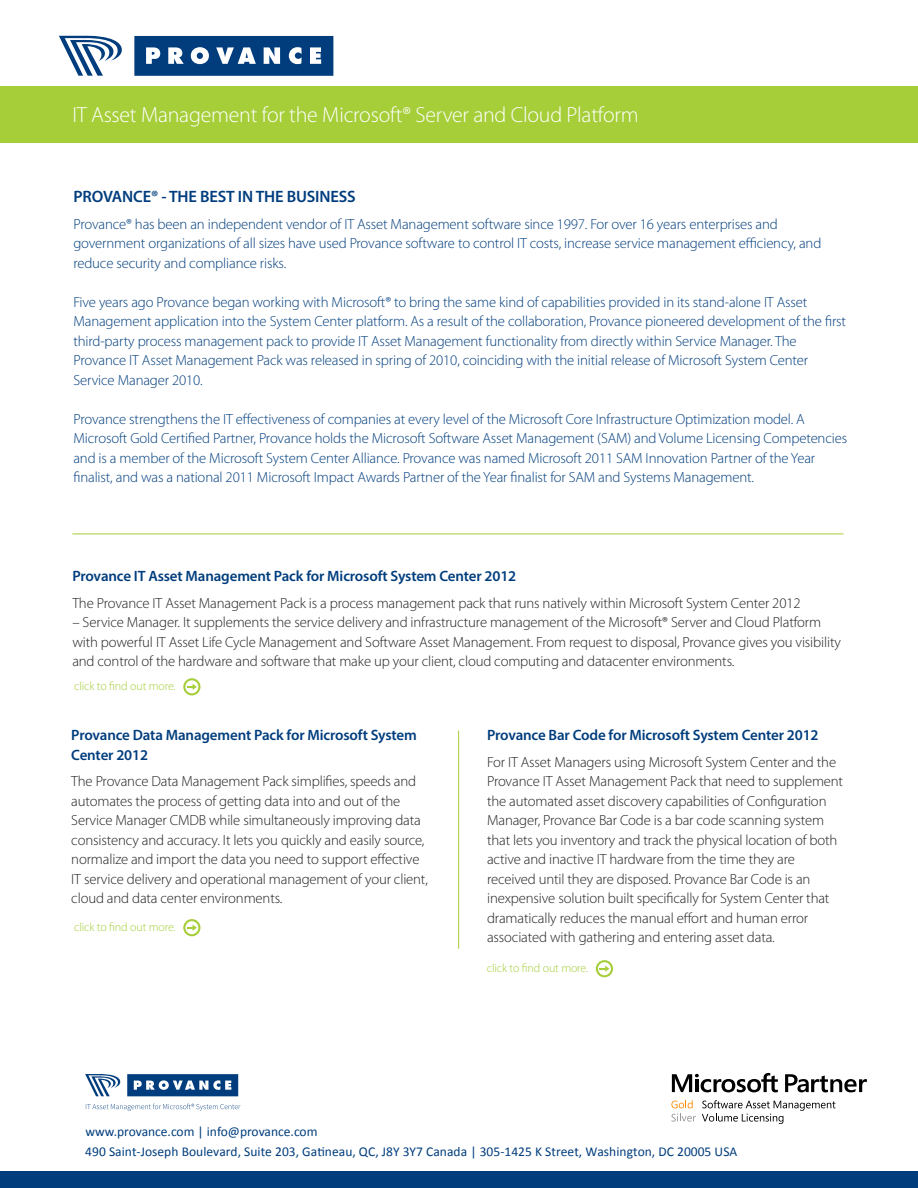
<style>
.page{position:relative;width:918px;height:1188px;background:#fff}
.page>*{position:absolute;margin:0;border:0;box-sizing:border-box;transform-origin:0 0}
.body{font:300 21.9px "Myriad Pro";letter-spacing:-.01em;color:#fff}
.body-2{font:600 16.5px "Myriad Pro";letter-spacing:-.01em;color:#013d7d}
.body-3{font:600 15px/19.5px "Myriad Pro";letter-spacing:-.01em;color:#013d7d}
.body-4{font:300 14.7px/19.5px "Myriad Pro";letter-spacing:-.01em;color:#231f20}
.body-5{font:300 14.7px/19.5px "Myriad Pro";letter-spacing:-.01em;color:#013d7d}
.t1{font:13.5px/19.5px "Calibri";letter-spacing:.005em;color:#013d7d}
.body-6{font:300 12px "Myriad Pro";letter-spacing:-.01em;color:#a6ce39}
</style>
<div class="page">
<div style="left:0;top:86px;width:918px;height:56px;background:#a6ce39"></div>
<svg style="left:59px;top:35px;width:63px;height:41px"></svg>
<svg style="left:134px;top:36px;width:199px;height:40px"></svg>
<hr style="left:72px;top:534px;width:771px;height:1px;background:#a6ce39">
<hr style="left:458px;top:731px;width:1px;height:218px;background:#a6ce39">
<div style="left:0;top:1171px;width:918px;height:17px;background:#013d7d"></div>
<svg style="left:86px;top:1104px;width:155px;height:7px"></svg>
<svg style="left:85px;top:1074px;width:153px;height:22px"></svg>
<div style="left:183px;top:919px;width:17px;height:17px;border:2px solid #a6ce39;border-radius:50%"></div>
<svg style="left:187px;top:925px;width:10px;height:6px"></svg>
<div style="left:596px;top:960px;width:17px;height:17px;border:2px solid #a6ce39;border-radius:50%"></div>
<svg style="left:599px;top:966px;width:10px;height:6px"></svg>
<div style="left:183px;top:678px;width:17px;height:17px;border:2px solid #a6ce39;border-radius:50%"></div>
<svg style="left:187px;top:684px;width:10px;height:6px"></svg>
<svg style="left:671px;top:1100px;width:25px;height:22px"></svg>
<svg style="left:702px;top:1100px;width:133px;height:24px"></svg>
<svg style="left:672px;top:1073px;width:106px;height:19px"></svg>
<svg style="left:785px;top:1074px;width:82px;height:18px"></svg>
<p class="body" style="left:72px;top:103px;width:568px">IT Asset Management for the Microsoft® Server and Cloud Platform</p>
<p class="body-2" style="left:73px;top:186px;width:284px">PROVANCE® - THE BEST IN THE BUSINESS</p>
<p class="body-5" style="left:73px;top:214px;width:749px">Provance® has been an independent vendor of IT Asset Management software since 1997. For over 16 years enterprises and government organizations of all sizes have used Provance software to control IT costs, increase service management efficiency, and reduce security and compliance risks.</p>
<p class="body-5" style="left:73px;top:292px;width:774px">Five years ago Provance began working with Microsoft® to bring the same kind of capabilities provided in its stand-alone IT Asset Management application into the System Center platform. As a result of the collaboration, Provance pioneered development of the first third-party process management pack to provide IT Asset Management functionality from directly within Service Manager. The Provance IT Asset Management Pack was released in spring of 2010, coinciding with the initial release of Microsoft System Center Service Manager 2010.</p>
<p class="body-5" style="left:73px;top:409px;width:775px">Provance strengthens the IT effectiveness of companies at every level of the Microsoft Core Infrastructure Optimization model. A Microsoft Gold Certified Partner, Provance holds the Microsoft Software Asset Management (SAM) and Volume Licensing Competencies and is a member of the Microsoft System Center Alliance. Provance was named Microsoft 2011 SAM Innovation Partner of the Year finalist, and was a national 2011 Microsoft Impact Awards Partner of the Year finalist for SAM and Systems Management.</p>
<p class="body-3" style="left:72px;top:566px;width:445px">Provance IT Asset Management Pack for Microsoft System Center 2012</p>
<p class="body-4" style="left:72px;top:593px;width:730px">The Provance IT Asset Management Pack is a process management pack that runs natively within Microsoft System Center 2012</p>
<p class="body-4" style="left:72px;top:613px;width:770px">– Service Manager. It supplements the service delivery and infrastructure management of the Microsoft® Server and Cloud Platform with powerful IT Asset Life Cycle Management and Software Asset Management. From request to disposal, Provance gives you visibility and control of the hardware and software that make up your client, cloud computing and datacenter environments.</p>
<p class="body-6" style="left:74px;top:679px;width:103px">click to find out more.</p>
<p class="body-3" style="left:71px;top:725px;width:347px">Provance Data Management Pack for Microsoft System<br>Center 2012</p>
<p class="body-4" style="left:71px;top:772px;width:358px">The Provance Data Management Pack simplifies, speeds and automates the process of getting data into and out of the Service Manager CMDB while simultaneously improving data consistency and accuracy. It lets you quickly and easily source, normalize and import the data you need to support effective IT service delivery and operational management of your client, cloud and data center environments.</p>
<p class="body-6" style="left:74px;top:920px;width:103px">click to find out more.</p>
<p class="body-3" style="left:487px;top:725px;width:333px">Provance Bar Code for Microsoft System Center 2012</p>
<p class="body-4" style="left:487px;top:752px;width:358px">For IT Asset Managers using Microsoft System Center and the Provance IT Asset Management Pack that need to supplement the automated asset discovery capabilities of Configuration Manager, Provance Bar Code is a bar code scanning system that lets you inventory and track the physical location of both active and inactive IT hardware from the time they are received until they are disposed. Provance Bar Code is an inexpensive solution built specifically for System Center that dramatically reduces the manual effort and human error associated with gathering and entering asset data.</p>
<p class="body-6" style="left:487px;top:961px;width:103px">click to find out more.</p>
<p class="t1" style="left:85px;top:1122px;width:654px">www.provance.com | info@provance.com<br>490 Saint-Joseph Boulevard, Suite 203, Gatineau, QC, J8Y 3Y7 Canada | 305-1425 K Street, Washington, DC 20005 USA</p>
</div>
